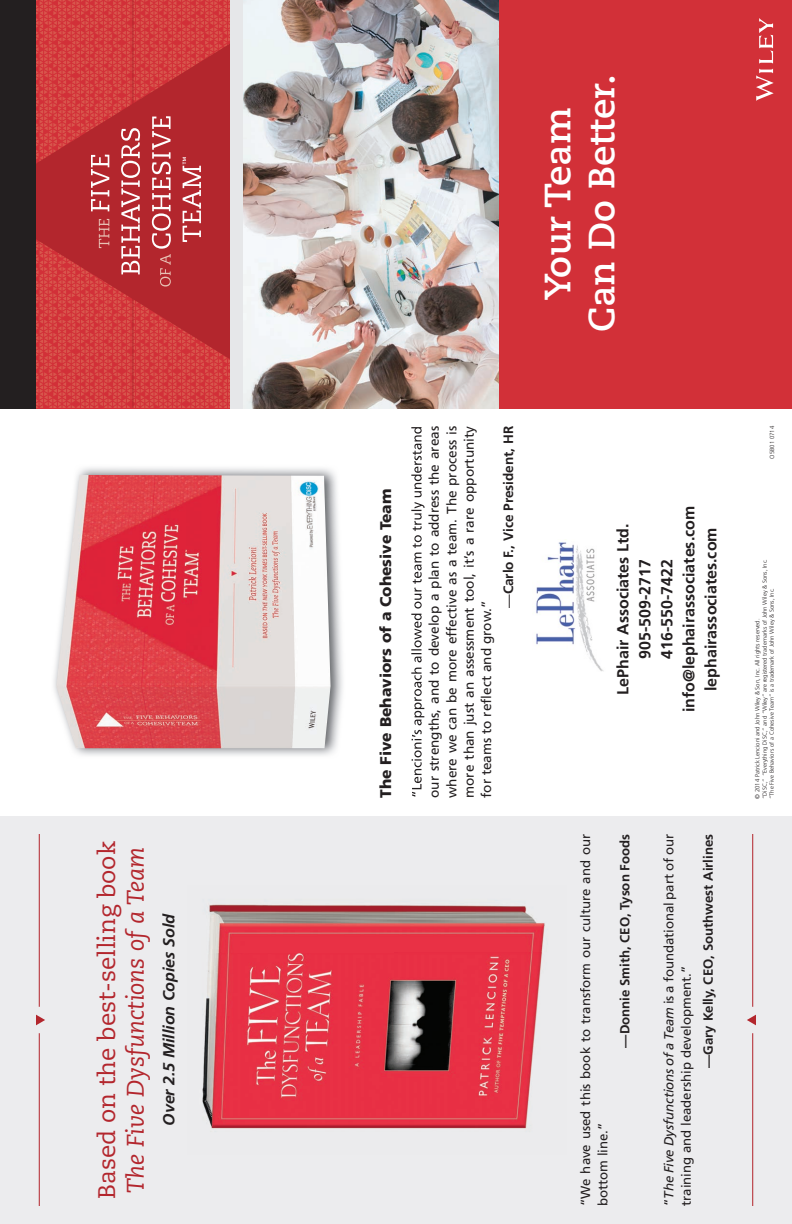
<style>
.page{position:relative;width:792px;height:1224px;background:#fff}
.page>*{position:absolute;margin:0;border:0;box-sizing:border-box;transform-origin:0 0}
.t1{font:700 36.6px/43.9px "Caecilia LT Std";color:#fff;text-align:center}
.t2{font:24px "Caecilia LT Std";color:#b3262d}
.t3{font:italic 24px "Caecilia LT Std";color:#b3262d}
.t4{font:700 16px/22px "Frutiger";color:#231f20;text-align:center}
.t5{font:italic 700 16px "Frutiger LT Std";color:#231f20}
.t6{font:900 15.5px "Frutiger LT Std";color:#231f20}
.t7{font:13.6px/17.4px "Frutiger LT Std";color:#231f20;text-align:justify}
.t8{font:700 13.6px "Frutiger LT Std";color:#231f20}
.t9{font:13.2px/17.3px "Frutiger LT Std";color:#231f20}
.t10{font:700 13.2px "Frutiger LT Std";color:#231f20}
.t11{font:300 6px/7.2px "Frutiger LT Std";color:#231f20}
.s1{font-weight:400}
.s2{font-style:italic}
</style>
<div class="page">
<div style="left:0;top:816px;width:792px;height:408px;background:#ececee"></div>
<hr style="left:39px;top:1033px;width:1px;height:173px;background:#b3262d">
<hr style="left:39px;top:834px;width:1px;height:173px;background:#b3262d">
<svg style="left:36px;top:1015px;width:9px;height:10px"></svg>
<hr style="left:752px;top:834px;width:1px;height:173px;background:#b3262d">
<hr style="left:752px;top:1033px;width:1px;height:173px;background:#b3262d">
<svg style="left:747px;top:1015px;width:9px;height:10px"></svg>
<img style="left:54px;top:467px;width:289px;height:289px">
<img style="left:56px;top:475px;width:275px;height:273px">
<svg style="left:412px;top:682px;width:12px;height:115px"></svg>
<div style="left:499px;top:0;width:293px;height:408px;background:#d23038"></div>
<svg style="left:756px;top:18px;width:18px;height:83px"></svg>
<div style="left:0;top:0;width:36px;height:408px;background:#231f20"></div>
<svg style="left:36px;top:359px;width:194px;height:49px;background:#d43f3f"></svg>
<hr style="left:133px;top:0;width:1px;height:408px;background:#b3262d">
<svg style="left:36px;top:287px;width:194px;height:72px;background:#c9373a"></svg>
<svg style="left:36px;top:0;width:194px;height:287px;background:#c3393d"></svg>
<div style="left:230px;top:0;width:14px;height:408px;background:#e6e7e9"></div>
<img style="left:244px;top:0;width:255px;height:408px">
<img style="left:202px;top:904px;width:343px;height:225px">
<img style="left:536px;top:542px;width:68px;height:129px">
<h2 class="t2" style="left:96px;top:1199px;width:359px;rotate:-90deg">Based on the best-selling book</h2>
<h2 class="t3" style="left:122px;top:1193px;width:348px;rotate:-90deg">The Five Dysfunctions of a Team</h2>
<h3 class="t5" style="left:160px;top:1126px;width:213px;rotate:-90deg">Over 2.5 Million Copies Sold</h3>
<h1 class="t1" style="left:536px;top:332px;width:260px;rotate:-90deg">Your Team<br>Can Do Better.</h1>
<h3 class="t6" style="left:379px;top:798px;width:311px;rotate:-90deg">The Five Behaviors of a Cohesive Team</h3>
<h3 class="t7" style="left:426px;top:798px;width:374px;rotate:-90deg">our strengths, and to develop a plan to address the areas where we can be more effective as a team. The process is more than just an assessment tool, it’s a rare opportunity for teams to reflect and grow.”</h3>
<h3 class="t8" style="left:500px;top:608px;width:184px;rotate:-90deg"><span class="s1">—</span>Carlo F., Vice President, HR</h3>
<h3 class="t4" style="left:612px;top:712px;width:208px;rotate:-90deg">LePhair Associates Ltd.<br>905-509-2717<br>416-550-7422 info@lephairassociates.com lephairassociates.com</h3>
<h3 class="t9" style="left:578px;top:1206px;width:374px;rotate:-90deg">“We have used this book to transform our culture and our bottom line.”</h3>
<h3 class="t10" style="left:617px;top:1048px;width:215px;rotate:-90deg">—Donnie Smith, CEO, Tyson Foods</h3>
<h3 class="t9" style="left:661px;top:1206px;width:373px;rotate:-90deg">“<span class="s2">The Five Dysfunctions of a Team</span> is a foundational part of our training and leadership development.”</h3>
<h3 class="t10" style="left:700px;top:1068px;width:235px;rotate:-90deg">—Gary Kelly, CEO, Southwest Airlines</h3>
<p class="t11" style="left:769px;top:459px;width:34px;rotate:-90deg">O5B01 0714</p>
<p class="t11" style="left:754px;top:799px;width:241px;rotate:-90deg">© 2014 Patrick Lencioni and John Wiley &amp; Son, Inc. All rights reserved.<br>“DiSC,” “Everything DiSC,” and “Wiley” are registered trademarks of John Wiley &amp; Sons, Inc. “The Five Behaviors of a Cohesive Team” is a trademark of John Wiley &amp; Sons, Inc.</p>
</div>
